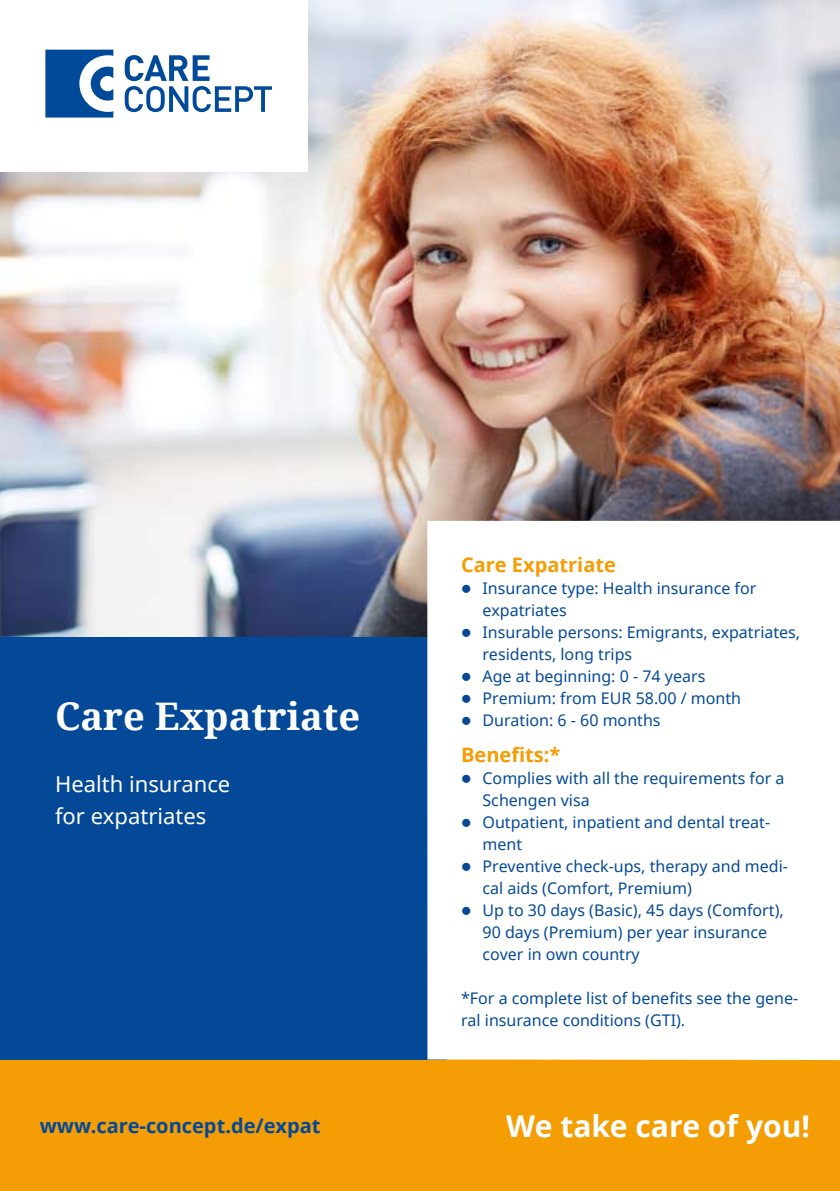
<style>
.page{position:relative;width:840px;height:1191px;background:#fff}
.page>*{position:absolute;margin:0;border:0;box-sizing:border-box;transform-origin:0 0}
.t1{font:700 38px "Noto Serif";color:#fff}
.t2{font:700 30px "Noto Sans";color:#fff}
.t3{font:22px/32px "Noto Sans";color:#fff}
.t4{font:700 20px "Noto Sans";color:#044997}
.t5{font:700 20px "Noto Sans";color:#f49d05}
.t6{font:16px/22px "Noto Sans";color:#044997}
</style>
<div class="page">
<img style="left:0;top:0;width:839px;height:637px">
<div style="left:0;top:0;width:308px;height:172px;background:#fff"></div>
<svg style="left:45px;top:50px;width:227px;height:68px"></svg>
<div style="left:0;top:1056px;width:839px;height:135px;background:#f49d05"></div>
<div style="left:0;top:637px;width:446px;height:422px;background:#044997"></div>
<div style="left:427px;top:521px;width:412px;height:539px;background:#fff"></div>
<h1 class="t1" style="left:55px;top:690px;width:306px">Care Expatriate</h1>
<h3 class="t3" style="left:55px;top:768px;width:177px">Health insurance for expatriates</h3>
<p class="t4" style="left:40px;top:1111px;width:282px">www.care-concept.de/expat</p>
<p class="t5" style="left:461px;top:550px;width:156px">Care Expatriate</p>
<p class="t6" style="left:482px;top:577px;width:275px;text-indent:-21px">● Insurance type: Health insurance for expatriates</p>
<p class="t6" style="left:482px;top:621px;width:319px;text-indent:-21px">● Insurable persons: Emigrants, expatriates, residents, long trips</p>
<p class="t6" style="left:461px;top:665px;width:245px">● Age at beginning: 0 - 74 years</p>
<p class="t6" style="left:461px;top:687px;width:281px">● Premium: from EUR 58.00 / month</p>
<p class="t6" style="left:461px;top:709px;width:201px">● Duration: 6 - 60 months</p>
<p class="t5" style="left:461px;top:740px;width:101px">Benefits:*</p>
<p class="t6" style="left:482px;top:767px;width:303px;text-indent:-21px">● Complies with all the requirements for a<br>Schengen visa</p>
<p class="t6" style="left:482px;top:811px;width:289px;text-indent:-21px">● Outpatient, inpatient and dental treat&shy;ment</p>
<p class="t6" style="left:482px;top:855px;width:307px;text-indent:-21px">● Preventive check-ups, therapy and medi&shy;cal aids (Comfort, Premium)</p>
<p class="t6" style="left:482px;top:899px;width:302px;text-indent:-21px">● Up to 30 days (Basic), 45 days (Comfort),<br>90 days (Premium) per year insurance cover in own country</p>
<p class="t6" style="left:461px;top:987px;width:338px">*For a complete list of benefits see the gene&shy;ral insurance conditions (GTI).</p>
<h2 class="t2" style="left:506px;top:1104px;width:305px">We take care of you!</h2>
</div>
